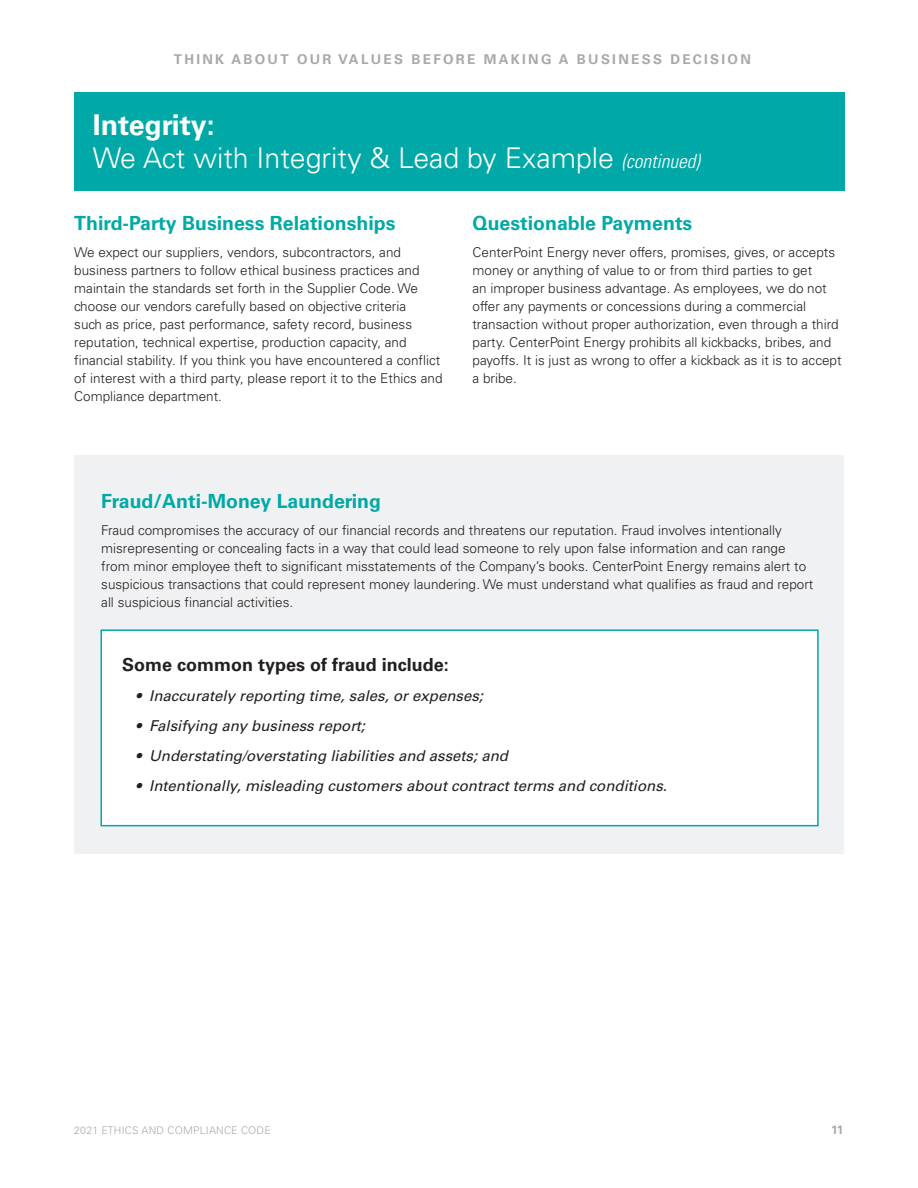
<style>
.page{position:relative;width:918px;height:1188px;background:#fff}
.page>*{position:absolute;margin:0;border:0;box-sizing:border-box;transform-origin:0 0}
.Inside_Head-Continua{font:300 28.5px/33px "Univers LT Std";color:#fff}
.Inside_Subhead_1{font:700 19.5px "Univers LT Std";color:#00a9a7}
.Callout_Body{font:700 18px "Univers LT Std";color:#231f20}
.t1{font:italic 15px "Univers LT Std";color:#231f20}
.Inside_Body{font:300 13.5px/18px "Univers LT Std";color:#231f20}
.t2{font:700 13.5px "Univers LT Std";letter-spacing:.17em;color:#a8a9ad}
.t3{font:700 12px "Univers LT Std";color:#a8a9ad}
.t4{font:300 10.5px "Univers LT Std";letter-spacing:.02em;color:#a8a9ad}
.s1{font-weight:700}
.s2{font-style:italic;font-stretch:condensed;font-size:19.5px}
</style>
<div class="page">
<div style="left:74px;top:93px;width:771px;height:98px;background:#00a9a7"></div>
<div style="left:75px;top:456px;width:769px;height:398px;background:#f0f1f2"></div>
<div style="left:101px;top:630px;width:717px;height:196px;background:#fff"></div>
<div style="left:100px;top:629px;width:719px;height:197px;border:2px solid #00a9a7"></div>
<p class="t2" style="left:174px;top:51px;width:579px">THINK ABOUT OUR VALUES BEFORE MAKING A BUSINESS DECISION</p>
<p class="Inside_Head-Continua" style="left:93px;top:109px;width:609px"><span class="s1">Integrity:<br></span>We Act with Integrity &amp; Lead by Example <span class="s2">(continued)</span></p>
<p class="Inside_Subhead_1" style="left:74px;top:212px;width:323px">Third-Party Business Relationships</p>
<p class="Inside_Body" style="left:74px;top:243px;width:370px">We expect our suppliers, vendors, subcontractors, and business partners to follow ethical business practices and maintain the standards set forth in the Supplier Code. We choose our vendors carefully based on objective criteria<br>such as price, past performance, safety record, business reputation, technical expertise, production capacity, and financial stability. If you think you have encountered a conflict of interest with a third party, please report it to the Ethics and Compliance department.</p>
<p class="Inside_Subhead_1" style="left:472px;top:212px;width:221px">Questionable Payments</p>
<p class="Inside_Body" style="left:472px;top:243px;width:371px">CenterPoint Energy never offers, promises, gives, or accepts money or anything of value to or from third parties to get<br>an improper business advantage. As employees, we do not offer any payments or concessions during a commercial transaction without proper authorization, even through a third party. CenterPoint Energy prohibits all kickbacks, bribes, and payoffs. It is just as wrong to offer a kickback as it is to accept a bribe.</p>
<p class="Inside_Subhead_1" style="left:101px;top:490px;width:281px">Fraud/Anti-Money Laundering</p>
<p class="Inside_Body" style="left:101px;top:521px;width:714px">Fraud compromises the accuracy of our financial records and threatens our reputation. Fraud involves intentionally misrepresenting or concealing facts in a way that could lead someone to rely upon false information and can range from minor employee theft to significant misstatements of the Company’s books. CenterPoint Energy remains alert to suspicious transactions that could represent money laundering. We must understand what qualifies as fraud and report all suspicious financial activities.</p>
<p class="Callout_Body" style="left:122px;top:654px;width:328px">Some common types of fraud include:</p>
<p class="t1" style="left:136px;top:687px;width:349px">• Inaccurately reporting time, sales, or expenses;</p>
<p class="t1" style="left:136px;top:717px;width:231px">• Falsifying any business report;</p>
<p class="t1" style="left:136px;top:747px;width:374px">• Understating/overstating liabilities and assets; and</p>
<p class="t1" style="left:136px;top:777px;width:533px">• Intentionally, misleading customers about contract terms and conditions.</p>
<p class="t4" style="left:74px;top:1124px;width:198px">2021 ETHICS AND COMPLIANCE CODE</p>
<p class="t3" style="left:831px;top:1123px;width:14px">11</p>
</div>
